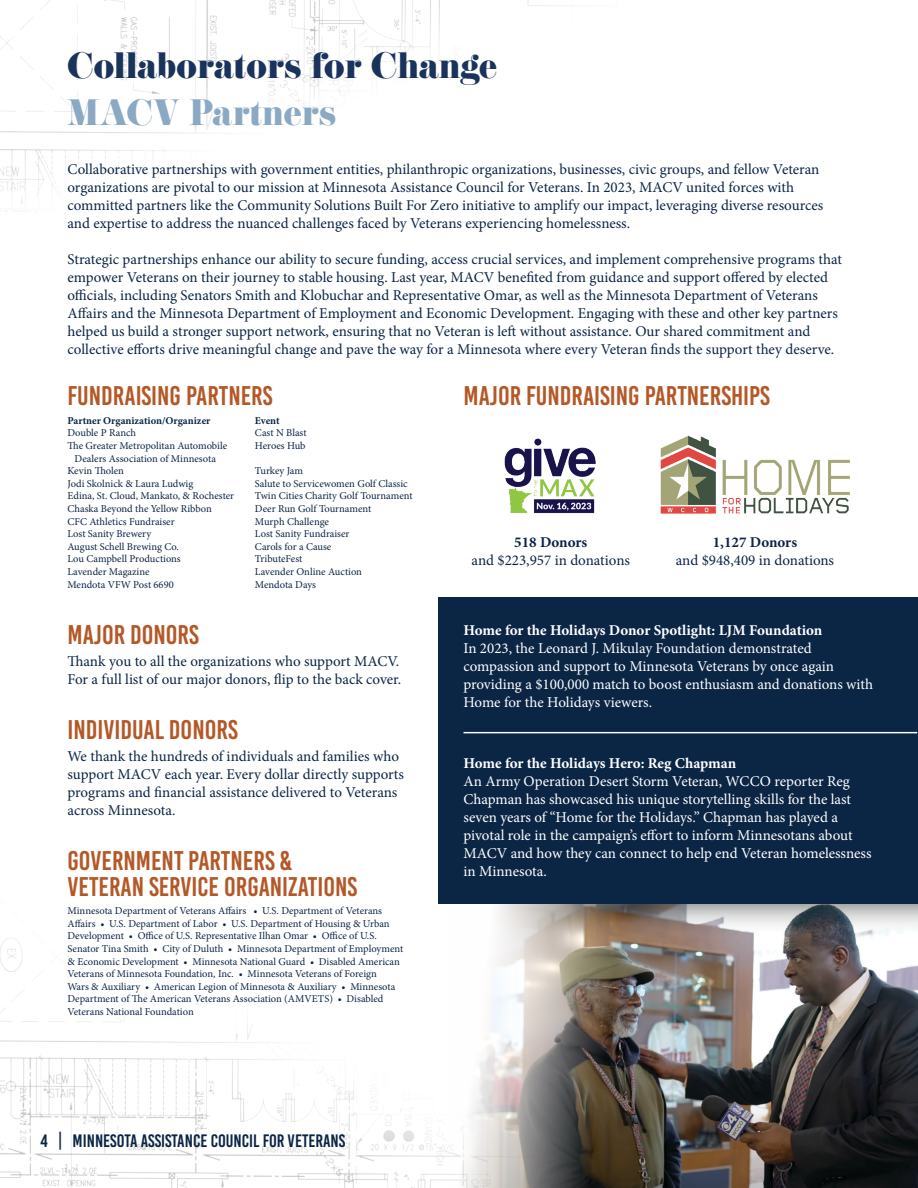
<style>
.page{position:relative;width:918px;height:1188px;background:#fff}
.page>*{position:absolute;margin:0;border:0;box-sizing:border-box;transform-origin:0 0}
.t1{font:32.1px "Eloquent JF Pro";color:#1a335c}
.t2{font:32.1px "Eloquent JF Pro";color:#8ba9c3}
.t3{font:27px "Bebas Kai";color:#b45827}
.t4{font:18px "Bebas Kai";color:#0b2545}
.t5{font:15px/18px "Minion Pro";color:#0b2545}
.t6{font:15px/18px "Minion Pro";letter-spacing:-.005em;color:#fff}
.t7{font:700 15px "Minion Pro";letter-spacing:-.005em;color:#fff}
.t8{font:700 15px "Minion Pro";color:#0b2545}
.t9{font:10.5px/12.6px "Minion Pro";color:#0b2545}
.t10{font:700 10.5px "Minion Pro";color:#0b2545}
</style>
<div class="page">
<img style="left:0;top:937px;width:448px;height:251px">
<img style="left:448px;top:904px;width:470px;height:284px">
<div style="left:438px;top:598px;width:480px;height:306px;background:#0b2545"></div>
<img style="left:0;top:0;width:846px;height:514px">
<hr style="left:464px;top:732px;width:453px;height:1px;background:#fff">
<img style="left:501px;top:436px;width:97px;height:78px">
<img style="left:660px;top:436px;width:190px;height:77px">
<p class="t1" style="left:68px;top:49px;width:431px">Collaborators for Change</p>
<p class="t2" style="left:68px;top:95px;width:270px">MACV Partners</p>
<p class="t5" style="left:68px;top:160px;width:757px">Collaborative partnerships with government entities, philanthropic organizations, businesses, civic groups, and fellow Veteran organizations are pivotal to our mission at Minnesota Assistance Council for Veterans. In 2023, MACV united forces with committed partners like the Community Solutions Built For Zero initiative to amplify our impact, leveraging diverse resources and expertise to address the nuanced challenges faced by Veterans experiencing homelessness.</p>
<p class="t5" style="left:68px;top:250px;width:776px">Strategic partnerships enhance our ability to secure funding, access crucial services, and implement comprehensive programs that empower Veterans on their journey to stable housing. Last year, MACV benefited from guidance and support offered by elected officials, including Senators Smith and Klobuchar and Representative Omar, as well as the Minnesota Department of Veterans Affairs and the Minnesota Department of Employment and Economic Development. Engaging with these and other key partners helped us build a stronger support network, ensuring that no Veteran is left without assistance. Our shared commitment and collective efforts drive meaningful change and pave the way for a Minnesota where every Veteran finds the support they deserve.</p>
<p class="t3" style="left:68px;top:382px;width:206px">FUNDRAISING PARTNERS</p>
<p class="t10" style="left:68px;top:413px;width:144px">Partner Organization/Organizer</p>
<p class="t10" style="left:255px;top:413px;width:26px">Event</p>
<p class="t9" style="left:68px;top:427px;width:70px">Double P Ranch</p>
<p class="t9" style="left:255px;top:427px;width:53px">Cast N Blast</p>
<p class="t9" style="left:68px;top:439px;width:161px">The Greater Metropolitan Automobile</p>
<p class="t9" style="left:255px;top:439px;width:52px">Heroes Hub</p>
<p class="t9" style="left:75px;top:452px;width:143px">Dealers Association of Minnesota</p>
<p class="t9" style="left:68px;top:465px;width:58px">Kevin Tholen</p>
<p class="t9" style="left:255px;top:465px;width:50px">Turkey Jam</p>
<p class="t9" style="left:68px;top:477px;width:127px">Jodi Skolnick &amp; Laura Ludwig</p>
<p class="t9" style="left:255px;top:477px;width:154px">Salute to Servicewomen Golf Classic</p>
<p class="t9" style="left:68px;top:490px;width:168px">Edina, St. Cloud, Mankato, &amp; Rochester</p>
<p class="t9" style="left:255px;top:490px;width:159px">Twin Cities Charity Golf Tournament</p>
<p class="t9" style="left:68px;top:502px;width:146px">Chaska Beyond the Yellow Ribbon</p>
<p class="t9" style="left:255px;top:502px;width:118px">Deer Run Golf Tournament</p>
<p class="t9" style="left:68px;top:515px;width:109px">CFC Athletics Fundraiser</p>
<p class="t9" style="left:255px;top:515px;width:76px">Murph Challenge</p>
<p class="t9" style="left:68px;top:528px;width:85px">Lost Sanity Brewery</p>
<p class="t9" style="left:255px;top:528px;width:96px">Lost Sanity Fundraiser</p>
<p class="t9" style="left:68px;top:540px;width:113px">August Schell Brewing Co.</p>
<p class="t9" style="left:255px;top:540px;width:78px">Carols for a Cause</p>
<p class="t9" style="left:68px;top:553px;width:115px">Lou Campbell Productions</p>
<p class="t9" style="left:255px;top:553px;width:49px">TributeFest</p>
<p class="t9" style="left:68px;top:565px;width:84px">Lavender Magazine</p>
<p class="t9" style="left:255px;top:565px;width:109px">Lavender Online Auction</p>
<p class="t9" style="left:68px;top:578px;width:108px">Mendota VFW Post 6690</p>
<p class="t9" style="left:255px;top:578px;width:63px">Mendota Days</p>
<p class="t3" style="left:68px;top:621px;width:133px">MAJOR DONORS</p>
<p class="t5" style="left:68px;top:652px;width:335px">Thank you to all the organizations who support MACV.<br>For a full list of our major donors, flip to the back cover.</p>
<p class="t3" style="left:68px;top:716px;width:172px">INDIVIDUAL DONORS</p>
<p class="t5" style="left:68px;top:747px;width:338px">We thank the hundreds of individuals and families who support MACV each year. Every dollar directly supports programs and financial assistance delivered to Veterans across Minnesota.</p>
<p class="t3" style="left:68px;top:846px;width:226px">GOVERNMENT PARTNERS &amp;</p>
<p class="t3" style="left:68px;top:872px;width:291px">VETERAN SERVICE ORGANIZATIONS</p>
<p class="t9" style="left:68px;top:905px;width:337px">Minnesota Department of Veterans Affairs • U.S. Department of Veterans Affairs • U.S. Department of Labor • U.S. Department of Housing &amp; Urban Development • Office of U.S. Representative Ilhan Omar • Office of U.S.<br>Senator Tina Smith • City of Duluth • Minnesota Department of Employment &amp; Economic Development • Minnesota National Guard • Disabled American Veterans of Minnesota Foundation, Inc. • Minnesota Veterans of Foreign<br>Wars &amp; Auxiliary • American Legion of Minnesota &amp; Auxiliary • Minnesota Department of The American Veterans Association (AMVETS) • Disabled Veterans National Foundation</p>
<p class="t4" style="left:40px;top:1131px;width:306px">4 | MINNESOTA ASSISTANCE COUNCIL FOR VETERANS</p>
<p class="t3" style="left:464px;top:382px;width:308px">MAJOR FUNDRAISING PARTNERSHIPS</p>
<p class="t8" style="left:514px;top:532px;width:74px">518 Donors</p>
<p class="t5" style="left:472px;top:552px;width:160px">and $223,957 in donations</p>
<p class="t8" style="left:713px;top:532px;width:86px">1,127 Donors</p>
<p class="t5" style="left:676px;top:552px;width:160px">and $948,409 in donations</p>
<p class="t7" style="left:464px;top:620px;width:360px">Home for the Holidays Donor Spotlight: LJM Foundation</p>
<p class="t6" style="left:464px;top:639px;width:411px">In 2023, the Leonard J. Mikulay Foundation demonstrated compassion and support to Minnesota Veterans by once again providing a $100,000 match to boost enthusiasm and donations with Home for the Holidays viewers.</p>
<p class="t7" style="left:464px;top:752px;width:274px">Home for the Holidays Hero: Reg Chapman</p>
<p class="t6" style="left:464px;top:772px;width:410px">An Army Operation Desert Storm Veteran, WCCO reporter Reg Chapman has showcased his unique storytelling skills for the last seven years of “Home for the Holidays.” Chapman has played a pivotal role in the campaign’s effort to inform Minnesotans about MACV and how they can connect to help end Veteran homelessness in Minnesota.</p>
</div>
